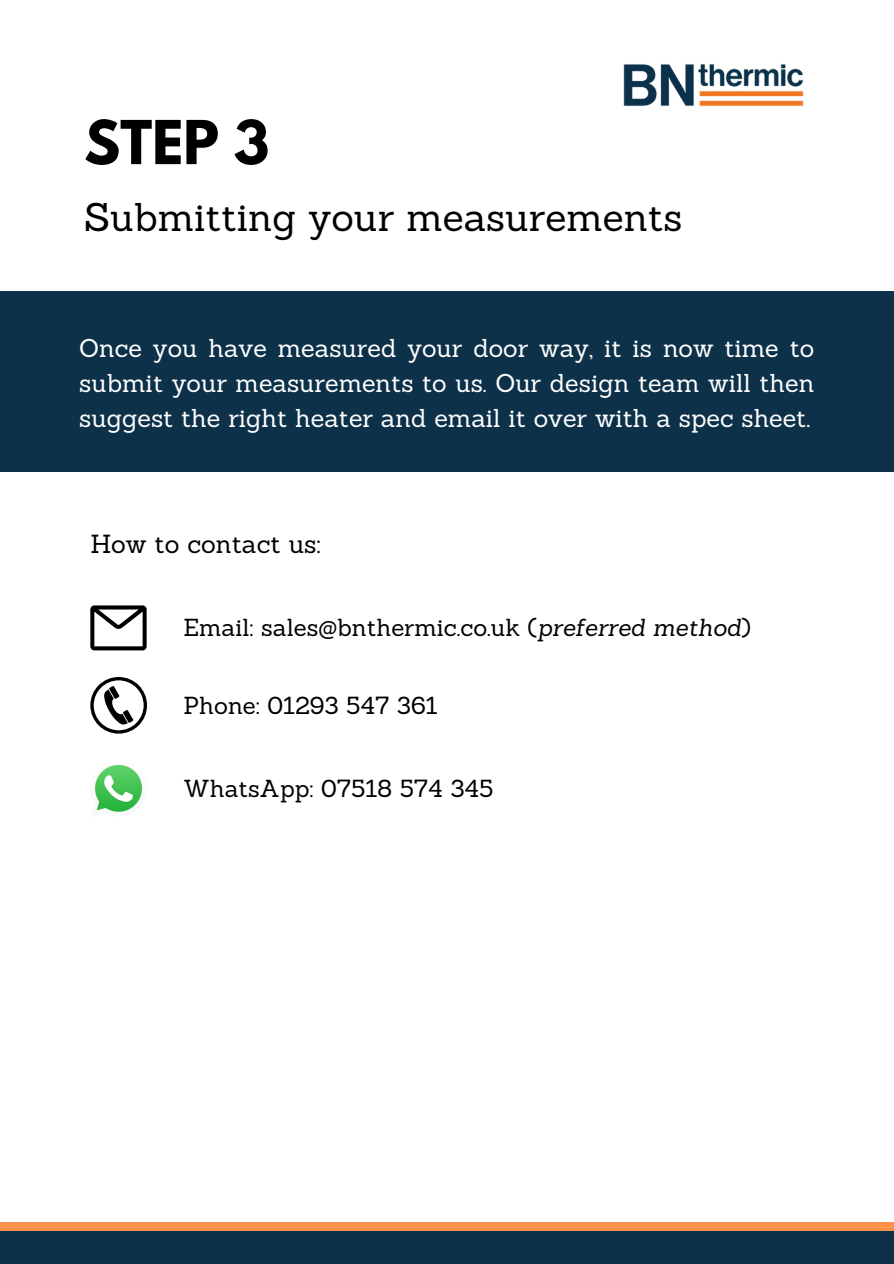
<style>
.page{position:relative;width:894px;height:1264px;background:#fff}
.page>*{position:absolute;margin:0;border:0;box-sizing:border-box;transform-origin:0 0}
.t1{font:700 53.55px "League Spartan";color:#000}
.t2{font:39px "Sanchez";color:#000}
.t3{font:25.5px "Sanchez";color:#000}
.t4{font:25.05px/34.8px "Sanchez";color:#fff;text-align:justify}
.t5{font:24px "Sanchez";color:#000}
.s1{font-style:italic}
</style>
<div class="page">
<div style="left:0;top:291px;width:893px;height:180px;background:#0e314a"></div>
<svg style="left:90px;top:605px;width:57px;height:45px"></svg>
<svg style="left:90px;top:677px;width:57px;height:56px"></svg>
<img style="left:94px;top:760px;width:49px;height:56px">
<div style="left:0;top:1230px;width:893px;height:33px;background:#0e314a"></div>
<div style="left:0;top:1222px;width:893px;height:8px;background:#ff914d"></div>
<img style="left:623px;top:64px;width:181px;height:43px">
<p class="t1" style="left:84px;top:116px;width:187px">STEP 3</p>
<p class="t2" style="left:84px;top:192px;width:599px">Submitting your measurements</p>
<h1 class="t4" style="left:79px;top:331px;width:736px">Once you have measured your door way, it is now time to submit your measurements to us. Our design team will then suggest the right heater and email it over with a spec sheet.</h1>
<h2 class="t3" style="left:90px;top:527px;width:232px">How to contact us:</h2>
<p class="t5" style="left:183px;top:612px;width:569px">Email: sales@bnthermic.co.uk (<span class="s1">preferred method</span>)</p>
<p class="t5" style="left:183px;top:689px;width:256px">Phone: 01293 547 361</p>
<p class="t5" style="left:183px;top:773px;width:311px">WhatsApp: 07518 574 345</p>
</div>
